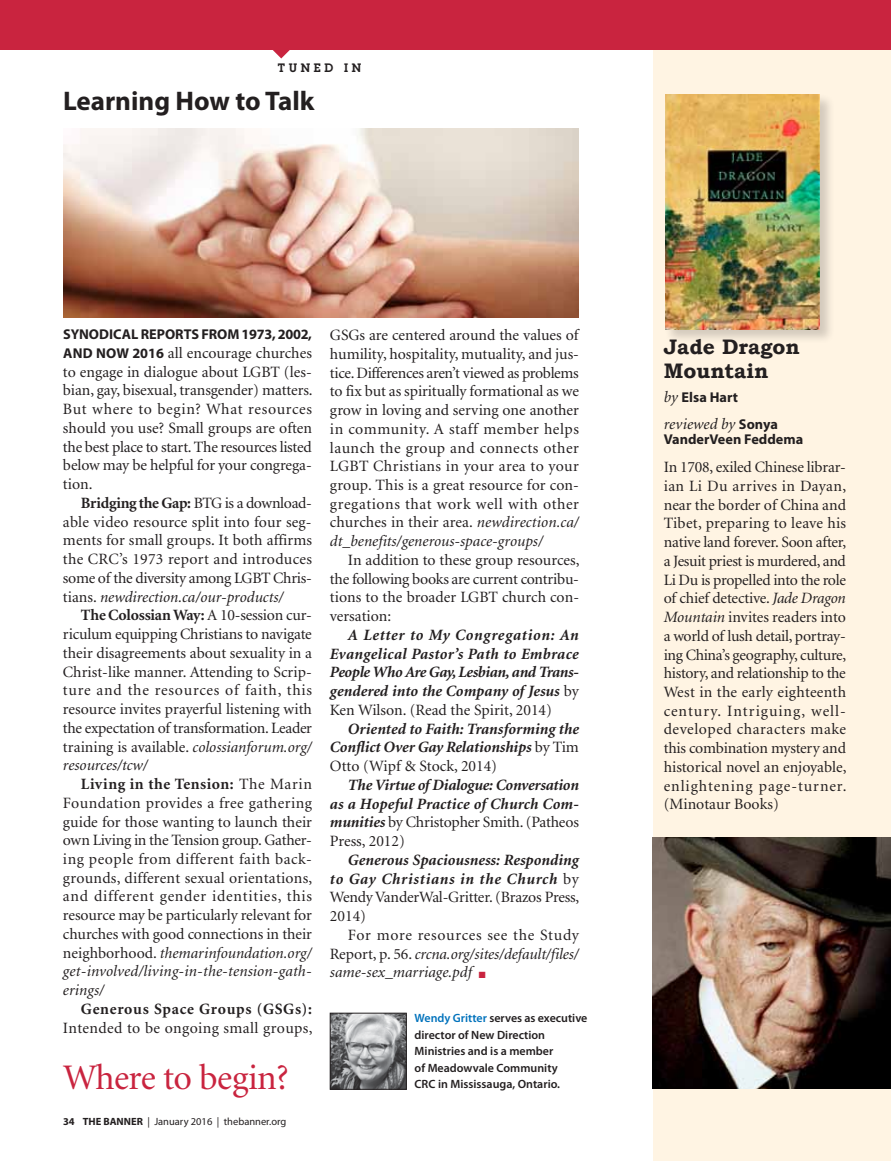
<style>
.page{position:relative;width:891px;height:1161px;background:#fff}
.page>*{position:absolute;margin:0;border:0;box-sizing:border-box;transform-origin:0 0}
.t1{font:36px "Minion";letter-spacing:-.015em;color:#c9243f}
.t2{font:700 27px "Myriad Pro";color:#231f20}
.t3{font:700 21px/24px "Bookman Old Style";color:#231f20}
.t4{font:15.75px/18.8px "Minion";color:#231f20;text-align:justify}
.t5{font:italic 700 15.75px/18.8px "Minion";color:#231f20;text-align:justify}
.t6{font:italic 15.75px/18.8px "Minion";color:#231f20;text-align:justify}
.t7{font:15.75px "Minion";letter-spacing:.025em;color:#231f20}
.t8{font:700 15.75px "Minion";letter-spacing:.045em;color:#231f20}
.t9{font:700 14.25px "Myriad Pro";color:#231f20}
.t10{font:600 12px/16.5px "Myriad Pro";color:#231f20}
.t11{font:600 12px "Lubalin Graph";letter-spacing:.3em;color:#231f20}
.t12{font:10.5px "Myriad";color:#231f20}
.s1{font-family:"Myriad Pro";font-weight:700;font-size:14.25px}
.s2{font-weight:700}
.s3{font-style:italic}
.s4{font-weight:400;font-style:normal}
.s5{font-style:normal}
.s6{color:#c9243f}
.s7{color:#0072bc}
.s8{font-family:"Minion";font-weight:400;font-style:italic;font-size:15.75px}
.s9{font-family:"Myriad Pro";font-weight:700;font-style:normal;font-size:14.25px}
</style>
<div class="page">
<div style="left:653px;top:45px;width:238px;height:1116px;background:#fff4e3"></div>
<div style="left:0;top:0;width:891px;height:50px;background:#c9243f"></div>
<svg style="left:273px;top:50px;width:17px;height:8px"></svg>
<img style="left:332px;top:1015px;width:72px;height:72px">
<div style="left:330px;top:1013px;width:76px;height:76px;border:1px solid #231f20"></div>
<div style="left:665px;top:94px;width:171px;height:251px;background:#231f20;opacity:.2"></div>
<img style="left:665px;top:94px;width:155px;height:235px">
<img style="left:63px;top:129px;width:516px;height:189px">
<img style="left:652px;top:838px;width:239px;height:251px">
<p class="t11" style="left:278px;top:60px;width:84px">TUNED IN</p>
<h2 class="t2" style="left:63px;top:86px;width:253px">Learning How to Talk</h2>
<p class="t9" style="left:63px;top:326px;width:250px">Synodical reports f rom 1973, 2002,</p>
<p class="t4" style="left:63px;top:344px;width:251px"><span class="s1">and now 2016</span> all encourage churches to engage in dialogue about LGBT (les&shy;bian, gay, bisexual, transgender) matters.<br>But where to begin? What resources should you use? Small groups are often the best place to start. The resources listed below may be helpful for your congrega&shy;tion.</p>
<p class="t4" style="left:63px;top:494px;width:251px;text-indent:18px"><span class="s2">Bridging the Gap:</span> BTG is a download&shy;able video resource split into four seg&shy;ments for small groups. It both affirms the CRC’s 1973 report and introduces some of the diversity among LGBT Chris&shy;tians. <span class="s3">newdirection.ca/our-products/</span></p>
<p class="t4" style="left:63px;top:607px;width:251px;text-indent:18px"><span class="s2">The Colossian Way:</span> A 10-session cur&shy;riculum equipping Christians to navigate their disagreements about sexuality in a Christ-like manner. Attending to Scrip&shy;ture and the resources of faith, this resource invites prayerful listening with the expectation of transformation. Leader training is available. <span class="s3">colossianforum.org/ resources/tcw/</span></p>
<p class="t4" style="left:63px;top:775px;width:251px;text-indent:18px"><span class="s2">Living in the Tension:</span> The Marin Foundation provides a free gathering guide for those wanting to launch their own Living in the Tension group. Gather&shy;ing people from different faith back&shy;grounds, different sexual orientations, and different gender identities, this resource may be particularly relevant for churches with good connections in their neighborhood. <span class="s3">themarinfoundation.org/ get-involved/living-in-the-tension-gath&shy;erings/</span></p>
<p class="t8" style="left:81px;top:1001px;width:233px">Generous Space Groups (GSGs):</p>
<p class="t7" style="left:63px;top:1020px;width:251px">Intended to be ongoing small groups,</p>
<h1 class="t1" style="left:63px;top:1060px;width:227px">Where to begin?</h1>
<p class="t12" style="left:63px;top:1116px;width:225px"><span class="s2">34 THE BANNER</span> | January 2016 | thebanner.org</p>
<p class="t4" style="left:330px;top:326px;width:251px">GSGs are centered around the values of humility, hospitality, mutuality, and jus&shy;tice. Differences aren’t viewed as problems to fix but as spiritually formational as we grow in loving and serving one another in community. A staff member helps launch the group and connects other LGBT Christians in your area to your group. This is a great resource for con&shy;gregations that work well with other churches in their area. <span class="s3">newdirection.ca/ dt_benefits/generous-space-groups/</span></p>
<p class="t4" style="left:330px;top:551px;width:251px;text-indent:18px">In addition to these group resources, the following books are current contribu&shy;tions to the broader LGBT church con&shy;versation:</p>
<p class="t5" style="left:330px;top:626px;width:250px;text-indent:18px">A Letter to My Congregation: An Evangelical Pastor’s Path to Embrace People Who Are Gay, Lesbian, and Trans&shy;gendered into the Company of Jesus <span class="s4">by Ken Wilson. (Read the Spirit, 2014)</span></p>
<p class="t5" style="left:330px;top:720px;width:250px;text-indent:18px">Oriented to Faith: Transforming the Conflict Over Gay Relationships <span class="s4">by Tim Otto (Wipf &amp; Stock, 2014)</span></p>
<p class="t5" style="left:330px;top:776px;width:251px;text-indent:18px">The Virtue of Dialogue: Conversation as a Hopeful Practice of Church Com&shy;munities <span class="s4">by Christopher Smith. (Patheos Press, 2012)</span></p>
<p class="t5" style="left:330px;top:851px;width:251px;text-indent:18px">Generous Spaciousness: Responding to Gay Christians in the Church <span class="s4">by Wendy VanderWal-Gritter. (Brazos Press, 2014)</span></p>
<p class="t6" style="left:330px;top:926px;width:250px;text-indent:18px"><span class="s5">For more resources see the Study Report, p. 56.</span> crcna.org/sites/default/files/ same-sex_marriage.pdf <span class="s6">■</span></p>
<p class="t10" style="left:415px;top:1010px;width:174px"><span class="s7">Wendy Gritter</span> serves as executive director of New Direction<br>Ministries and is a member<br>of Meadowvale Community</p>
<p class="t10" style="left:415px;top:1076px;width:147px">CRC in Mississauga, Ontario.</p>
<h3 class="t3" style="left:664px;top:335px;width:138px">Jade Dragon<br>Mountain</h3>
<p class="t9" style="left:664px;top:389px;width:76px"><span class="s8">by</span> Elsa Hart</p>
<p class="t6" style="left:664px;top:416px;width:116px">reviewed by <span class="s9">Sonya</span></p>
<p class="t9" style="left:664px;top:432px;width:141px">VanderVeen Feddema</p>
<p class="t4" style="left:664px;top:458px;width:184px">In 1708, exiled Chinese librar&shy;ian Li Du arrives in Dayan, near the border of China and Tibet, preparing to leave his native land forever. Soon after, a Jesuit priest is murdered, and Li Du is propelled into the role of chief detective. <span class="s3">Jade Dragon Mountain</span> invites readers into a world of lush detail, portray&shy;ing China’s geography, culture, history, and relationship to the West in the early eighteenth century. Intriguing, well&shy;developed characters make this combination mystery and historical novel an enjoyable, enlightening page-turner. (Minotaur Books)</p>
</div>
